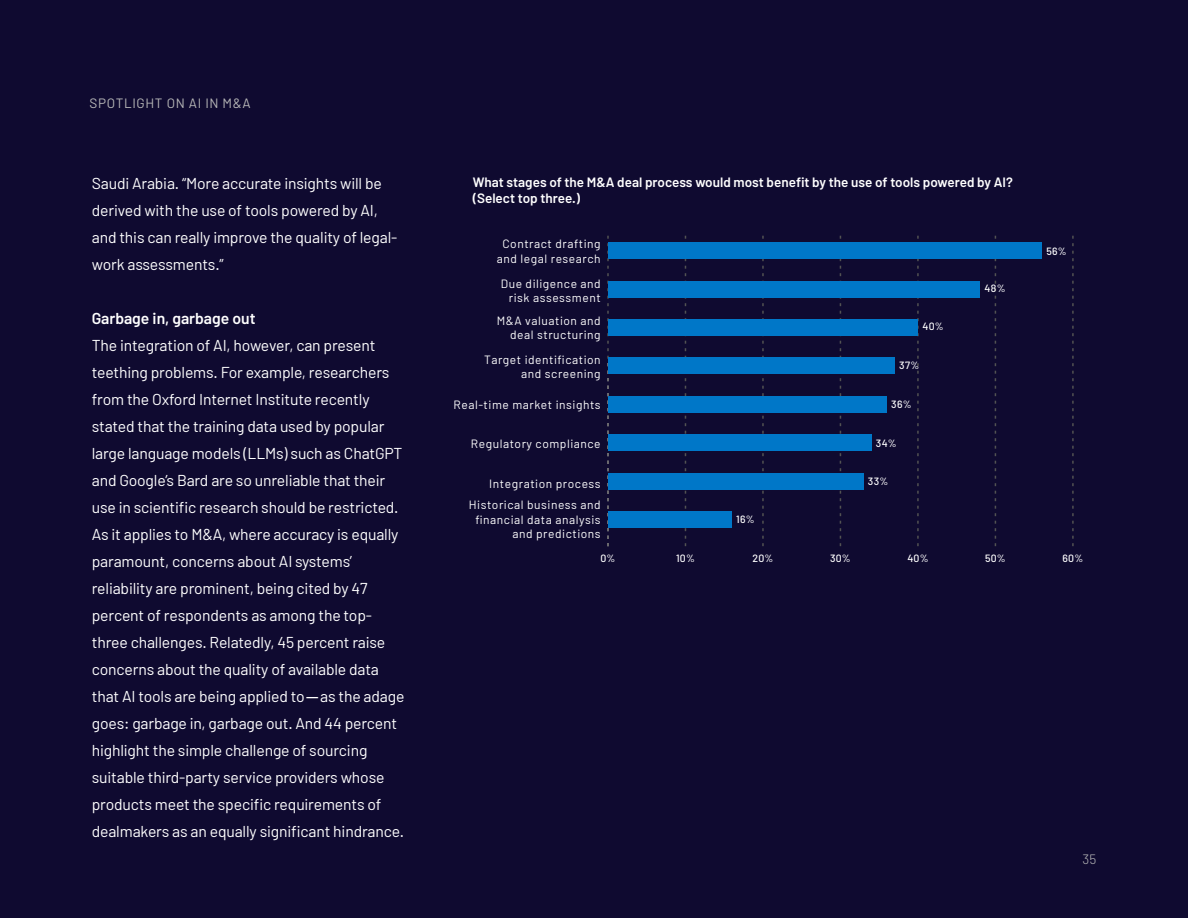
<style>
.page{position:relative;width:1188px;height:918px;background:#0f0a30}
.page>*{position:absolute;margin:0;border:0;box-sizing:border-box;transform-origin:0 0}
.t1{font:15.75px/27px "Barlow";letter-spacing:-.01em;color:#fff}
.t2{font:600 15.75px "Barlow";color:#fff}
.t3{font:600 13.5px/16.2px "Barlow";color:#fff}
.t4{font:13.5px "Barlow";letter-spacing:.05em;color:#b8b8b8}
.t5{font:300 13.5px "Barlow";color:#b8b8b8}
.t6{font:12px/14.4px "Barlow";letter-spacing:.045em;color:#fff;text-align:right}
.t7{font:500 10.5px "Barlow";letter-spacing:.025em;color:#fff}
.s1{font-family:"Helvetica Neue LT Std"}
</style>
<div class="page">
<svg style="left:685px;top:236px;width:1px;height:310px"></svg>
<svg style="left:762px;top:236px;width:2px;height:310px"></svg>
<svg style="left:840px;top:236px;width:1px;height:310px"></svg>
<svg style="left:917px;top:236px;width:2px;height:310px"></svg>
<svg style="left:995px;top:236px;width:1px;height:310px"></svg>
<svg style="left:1072px;top:236px;width:2px;height:310px"></svg>
<svg style="left:607px;top:235px;width:2px;height:311px"></svg>
<div style="left:608px;top:242px;width:434px;height:17px;background:#0077c8"></div>
<div style="left:608px;top:281px;width:372px;height:16px;background:#0077c8"></div>
<div style="left:608px;top:319px;width:310px;height:17px;background:#0077c8"></div>
<div style="left:608px;top:357px;width:287px;height:17px;background:#0077c8"></div>
<div style="left:608px;top:396px;width:279px;height:17px;background:#0077c8"></div>
<div style="left:608px;top:434px;width:263px;height:17px;background:#0077c8"></div>
<div style="left:608px;top:473px;width:256px;height:16px;background:#0077c8"></div>
<div style="left:608px;top:511px;width:124px;height:17px;background:#0077c8"></div>
<p class="t4" style="left:90px;top:95px;width:163px">SPOTLIGHT ON AI IN M&amp;A</p>
<p class="t1" style="left:92px;top:169px;width:307px">Saudi Arabia. “More accurate insights will be derived with the use of tools powered by AI, and this can really improve the quality of legal&shy;work assessments.”</p>
<h4 class="t2" style="left:92px;top:309px;width:165px">Garbage in, garbage out</h4>
<p class="t1" style="left:92px;top:331px;width:312px">The integration of AI, however, can present teething problems. For example, researchers from the Oxford Internet Institute recently stated that the training data used by popular large language models (LLMs) such as ChatGPT and Google’s Bard are so unreliable that their use in scientific research should be restricted.</p>
<p class="t1" style="left:92px;top:520px;width:314px">As it applies to M&amp;A, where accuracy is equally paramount, concerns about AI systems’ reliability are prominent, being cited by 47 percent of respondents as among the top&shy;three challenges. Relatedly, 45 percent raise concerns about the quality of available data that AI tools are being applied to<span class="s1">—</span>as the adage goes: garbage in, garbage out. And 44 percent highlight the simple challenge of sourcing suitable third-party service providers whose products meet the specific requirements of dealmakers as an equally significant hindrance.</p>
<p class="t3" style="left:473px;top:174px;width:541px">What stages of the M&amp;A deal process would most benefit by the use of tools powered by AI? (Select top three.)</p>
<p class="t6" style="left:497px;top:236px;width:105px;text-align:center">Contract drafting and legal research</p>
<p class="t7" style="left:1046px;top:244px;width:22px">56%</p>
<p class="t7" style="left:985px;top:282px;width:22px">48%</p>
<p class="t7" style="left:922px;top:320px;width:23px">40%</p>
<p class="t7" style="left:899px;top:359px;width:21px">37%</p>
<p class="t7" style="left:891px;top:398px;width:22px">36%</p>
<p class="t7" style="left:876px;top:436px;width:22px">34%</p>
<p class="t7" style="left:868px;top:475px;width:22px">33%</p>
<p class="t7" style="left:736px;top:513px;width:20px">16%</p>
<p class="t6" style="left:501px;top:276px;width:101px">Due diligence and risk assessment</p>
<p class="t6" style="left:497px;top:313px;width:105px">M&amp;A valuation and deal structuring</p>
<p class="t6" style="left:484px;top:352px;width:118px">Target identification and screening</p>
<p class="t6" style="left:454px;top:398px;width:149px">Real-time market insights</p>
<p class="t6" style="left:471px;top:436px;width:131px">Regulatory compliance</p>
<p class="t6" style="left:489px;top:476px;width:113px">Integration process</p>
<p class="t6" style="left:469px;top:498px;width:133px">Historical business and financial data analysis and predictions</p>
<p class="t7" style="left:601px;top:552px;width:16px">0%</p>
<p class="t7" style="left:676px;top:552px;width:20px">10%</p>
<p class="t7" style="left:753px;top:552px;width:22px">20%</p>
<p class="t7" style="left:830px;top:552px;width:22px">30%</p>
<p class="t7" style="left:907px;top:552px;width:23px">40%</p>
<p class="t7" style="left:985px;top:552px;width:22px">50%</p>
<p class="t7" style="left:1063px;top:552px;width:22px">60%</p>
<p class="t5" style="left:1082px;top:851px;width:15px">35</p>
</div>
